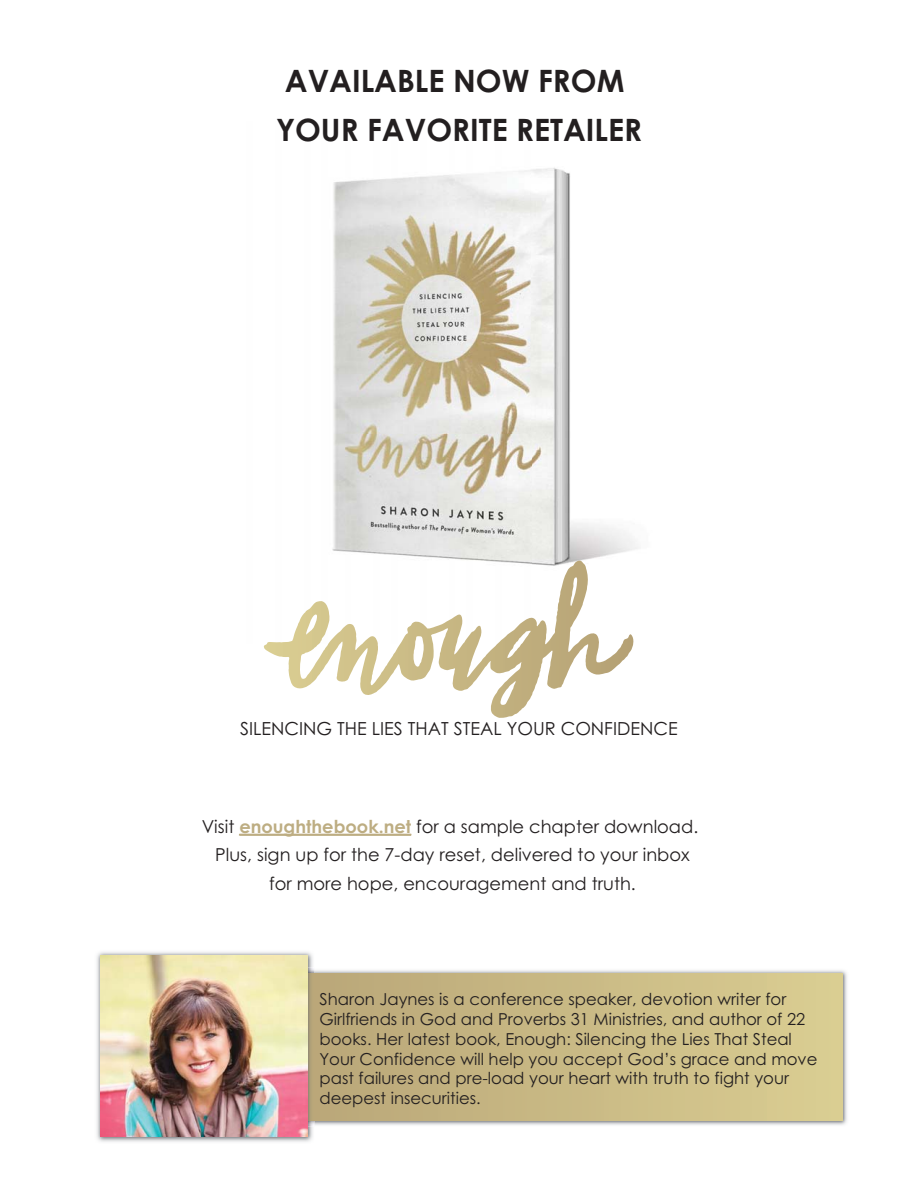
<style>
.page{position:relative;width:918px;height:1188px;background:#fff}
.page>*{position:absolute;margin:0;border:0;box-sizing:border-box;transform-origin:0 0}
.t1{font:700 30.75px/49.2px "Century Gothic";color:#231f20}
.t2{font:18px "Century Gothic";color:#231f20}
.t3{font:17.85px/28.5px "Century Gothic";color:#231f20;text-align:center}
.t4{font:16.5px/19.8px "Century Gothic";color:#231f20}
.s1{font-weight:700;color:#bdad82}
</style>
<div class="page">
<img style="left:314px;top:970px;width:533px;height:155px">
<div style="left:314px;top:974px;width:529px;height:146px;background:linear-gradient(to right,#baa778,#dace92)"></div>
<img style="left:96px;top:952px;width:218px;height:190px">
<img style="left:308px;top:974px;width:6px;height:146px">
<img style="left:100px;top:956px;width:208px;height:180px">
<img style="left:267px;top:168px;width:372px;height:476px">
<svg style="left:306px;top:560px;width:325px;height:145px"></svg>
<svg style="left:239px;top:834px;width:172px;height:1px"></svg>
<h1 class="t1" style="left:276px;top:57px;width:367px">AVAILABLE NOW FROM<br>YOUR FAVORITE RETAILER</h1>
<p class="t2" style="left:240px;top:722px;width:439px">SILENCING THE LIES THAT STEAL YOUR CONFIDENCE</p>
<p class="t3" style="left:202px;top:814px;width:498px">Visit <span class="s1">enoughthebook.net</span> for a sample chapter download.<br>Plus, sign up for the 7-day reset, delivered to your inbox for more hope, encouragement and truth.</p>
<p class="t4" style="left:320px;top:991px;width:500px">Sharon Jaynes is a conference speaker, devotion writer for Girlfriends in God and Proverbs 31 Ministries, and author of 22 books. Her latest book, Enough: Silencing the Lies That Steal Your Confidence will help you accept God’s grace and move past failures and pre-load your heart with truth to fight your deepest insecurities.</p>
</div>
